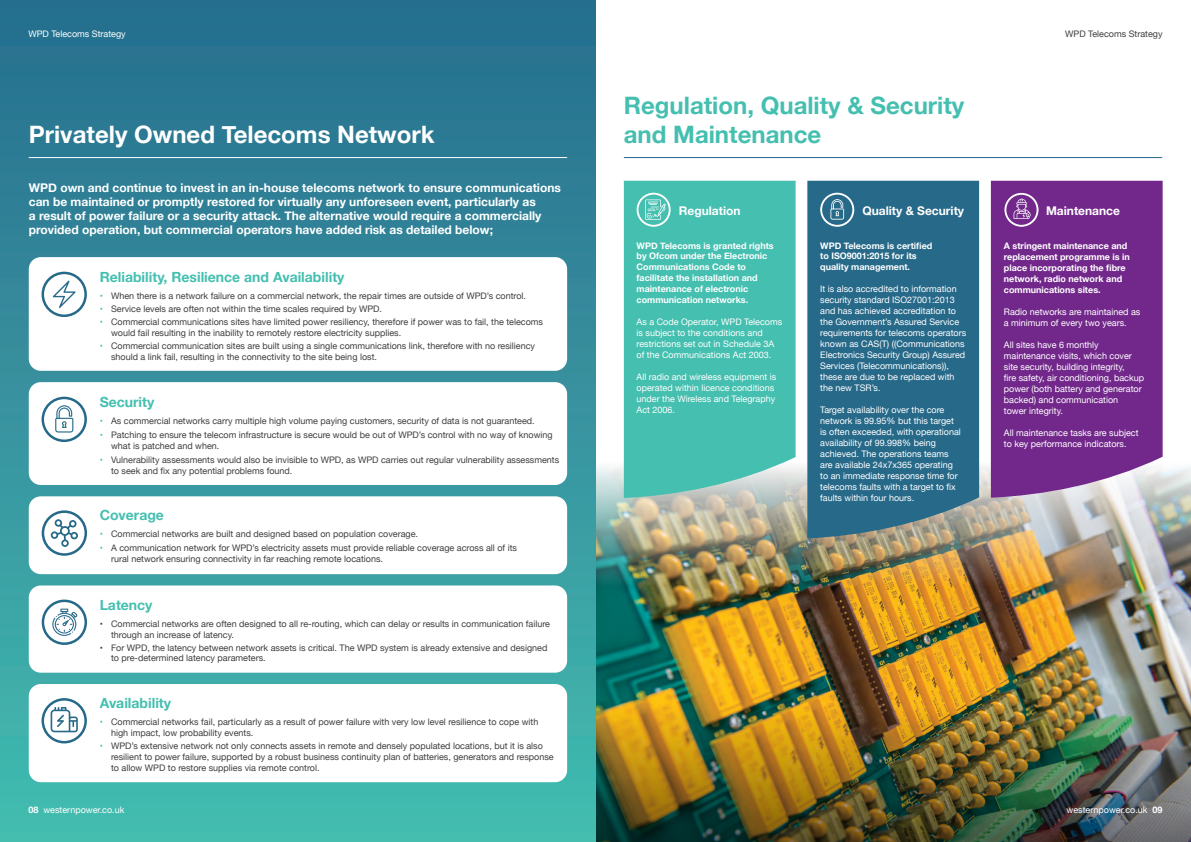
<style>
.page{position:relative;width:1191px;height:842px;background:#fff}
.page>*{position:absolute;margin:0;border:0;box-sizing:border-box;transform-origin:0 0}
.t1{font:700 24px/28.8px "Helvetica Neue";color:#44bfb0}
.t2{font:700 24px "Helvetica Neue";color:#fff}
.t3{font:700 14px "Helvetica Neue";color:#44bfb0}
.t4{font:700 12px/14px "Helvetica Neue";color:#fff}
.t5{font:9px/11px "Helvetica Neue";color:#3e3e3f}
.t6{font:9px/11px "Helvetica Neue";color:#fff}
.t7{font:700 9px/10.8px "Helvetica Neue";color:#fff}
.s1{color:#44bfb0}
.s2{font-weight:700}
</style>
<div class="page">
<img style="left:595px;top:585px;width:596px;height:122px">
<img style="left:595px;top:707px;width:596px;height:135px">
<img style="left:595px;top:461px;width:596px;height:124px">
<div style="left:0;top:0;width:595px;height:842px;background:linear-gradient(to bottom,#286d8e,#46bdb1)"></div>
<hr style="left:29px;top:157px;width:538px;height:1px;background:#fff">
<hr style="left:624px;top:157px;width:538px;height:1px;background:#266989">
<div style="left:29px;top:257px;width:538px;height:114px;background:#fff;border-radius:12px"></div>
<div style="left:29px;top:382px;width:538px;height:103px;background:#fff;border-radius:12px"></div>
<div style="left:29px;top:496px;width:538px;height:78px;background:#fff;border-radius:12px"></div>
<div style="left:29px;top:585px;width:538px;height:88px;background:#fff;border-radius:12px"></div>
<div style="left:29px;top:684px;width:538px;height:98px;background:#fff;border-radius:12px"></div>
<div style="left:624px;top:181px;width:171px;height:317px;background:#44bfb0"></div>
<div style="left:807px;top:181px;width:172px;height:357px;background:#266989"></div>
<div style="left:991px;top:181px;width:171px;height:317px;background:#72288b"></div>
<svg style="left:42px;top:272px;width:45px;height:45px"></svg>
<svg style="left:42px;top:397px;width:45px;height:45px"></svg>
<svg style="left:42px;top:510px;width:45px;height:46px"></svg>
<svg style="left:42px;top:600px;width:45px;height:45px"></svg>
<svg style="left:42px;top:698px;width:45px;height:45px"></svg>
<svg style="left:820px;top:193px;width:34px;height:34px"></svg>
<svg style="left:636px;top:193px;width:34px;height:34px"></svg>
<svg style="left:1004px;top:193px;width:34px;height:34px"></svg>
<p class="t6" style="left:28px;top:29px;width:99px">WPD Telecoms Strategy</p>
<p class="t2" style="left:29px;top:115px;width:407px">Privately Owned Telecoms Network</p>
<p class="t4" style="left:29px;top:181px;width:533px">WPD own and continue to invest in an in-house telecoms network to ensure communications can be maintained or promptly restored for virtually any unforeseen event, particularly as<br>a result of power failure or a security attack. The alternative would require a commercially provided operation, but commercial operators have added risk as detailed below;</p>
<p class="t3" style="left:100px;top:266px;width:246px">Reliability, Resilience and Availability</p>
<p class="t5" style="left:100px;top:290px;width:428px"><span class="s1">•</span> When there is a network failure on a commercial network, the repair times are outside of WPD’s control.</p>
<p class="t5" style="left:100px;top:303px;width:284px"><span class="s1">•</span> Service levels are often not within the time scales required by WPD.</p>
<p class="t5" style="left:111px;top:316px;width:433px;text-indent:-11px"><span class="s1">•</span> Commercial communications sites have limited power resiliency, therefore if power was to fail, the telecoms would fail resulting in the inability to remotely restore electricity supplies.</p>
<p class="t5" style="left:111px;top:340px;width:425px;text-indent:-11px"><span class="s1">•</span> Commercial communication sites are built using a single communications link, therefore with no resiliency should a link fail, resulting in the connectivity to the site being lost.</p>
<p class="t3" style="left:100px;top:391px;width:56px">Security</p>
<p class="t5" style="left:100px;top:415px;width:436px"><span class="s1">•</span> As commercial networks carry multiple high volume paying customers, security of data is not guaranteed.</p>
<p class="t5" style="left:111px;top:429px;width:443px;text-indent:-11px"><span class="s1">•</span> Patching to ensure the telecom infrastructure is secure would be out of WPD’s control with no way of knowing what is patched and when.</p>
<p class="t5" style="left:111px;top:454px;width:450px;text-indent:-11px"><span class="s1">•</span> Vulnerability assessments would also be invisible to WPD, as WPD carries out regular vulnerability assessments to seek and fix any potential problems found.</p>
<p class="t3" style="left:100px;top:504px;width:66px">Coverage</p>
<p class="t5" style="left:100px;top:529px;width:320px"><span class="s1">•</span> Commercial networks are built and designed based on population coverage.</p>
<p class="t5" style="left:111px;top:543px;width:407px;text-indent:-11px"><span class="s1">•</span> A communication network for WPD’s electricity assets must provide reliable coverage across all of its rural network ensuring connectivity in far reaching remote locations.</p>
<p class="t3" style="left:100px;top:593px;width:54px">Latency</p>
<p class="t5" style="left:111px;top:618px;width:440px;text-indent:-11px">• Commercial networks are often designed to all re-routing, which can delay or results in communication failure through an increase of latency.</p>
<p class="t5" style="left:111px;top:642px;width:438px;text-indent:-11px">• For WPD, the latency between network assets is critical. The WPD system is already extensive and designed to pre-determined latency parameters.</p>
<p class="t3" style="left:100px;top:692px;width:73px">Availability</p>
<p class="t5" style="left:111px;top:717px;width:429px;text-indent:-11px"><span class="s1">•</span> Commercial networks fail, particularly as a result of power failure with very low level resilience to cope with high impact, low probability events.</p>
<p class="t5" style="left:111px;top:741px;width:444px;text-indent:-11px"><span class="s1">•</span> WPD’s extensive network not only connects assets in remote and densely populated locations, but it is also resilient to power failure, supported by a robust business continuity plan of batteries, generators and response to allow WPD to restore supplies via remote control.</p>
<p class="t6" style="left:28px;top:805px;width:98px"><span class="s2">08</span> westernpower.co.uk</p>
<p class="t1" style="left:624px;top:92px;width:342px">Regulation, Quality &amp; Security and Maintenance</p>
<p class="t5" style="left:1065px;top:29px;width:99px">WPD Telecoms Strategy</p>
<p class="t4" style="left:679px;top:204px;width:63px">Regulation</p>
<p class="t4" style="left:862px;top:204px;width:103px">Quality &amp; Security</p>
<p class="t4" style="left:1046px;top:204px;width:75px">Maintenance</p>
<p class="t7" style="left:636px;top:240px;width:139px">WPD Telecoms is granted rights by Ofcom under the Electronic<br>Communications Code to facilitate the installation and maintenance of electronic communication networks.</p>
<p class="t6" style="left:636px;top:316px;width:147px">As a Code Operator, WPD Telecoms is subject to the conditions and restrictions set out in Schedule 3A of the Communications Act 2003.</p>
<p class="t6" style="left:636px;top:371px;width:141px">All radio and wireless equipment is operated within licence conditions under the Wireless and Telegraphy<br>Act 2006.</p>
<p class="t7" style="left:820px;top:240px;width:114px">WPD Telecoms is certified</p>
<p class="t7" style="left:820px;top:251px;width:98px">to ISO9001:2015 for its</p>
<p class="t7" style="left:820px;top:262px;width:91px">quality management.</p>
<p class="t6" style="left:820px;top:284px;width:147px">It is also accredited to information security standard ISO27001:2013 and has achieved accreditation to the Government’s Assured Service requirements for telecoms operators known as CAS(T) ((Communications Electronics Security Group) Assured Services (Telecommunications)), these are due to be replaced with the new TSR’s.</p>
<p class="t6" style="left:820px;top:405px;width:142px">Target availability over the core network is 99.95% but this target is often exceeded, with operational availability of 99.998% being achieved. The operations teams are available 24x7x365 operating to an immediate response time for telecoms faults with a target to fix faults within four hours.</p>
<p class="t7" style="left:1003px;top:240px;width:127px">A stringent maintenance and replacement programme is in place incorporating the fibre network, radio network and communications sites.</p>
<p class="t6" style="left:1003px;top:306px;width:138px">Radio networks are maintained as</p>
<p class="t6" style="left:1003px;top:317px;width:124px">a minimum of every two years.</p>
<p class="t6" style="left:1003px;top:339px;width:130px">All sites have 6 monthly maintenance visits, which cover</p>
<p class="t6" style="left:1003px;top:361px;width:122px">site security, building integrity,</p>
<p class="t6" style="left:1003px;top:372px;width:142px">fire safety, air conditioning, backup power (both battery and generator backed) and communication</p>
<p class="t6" style="left:1003px;top:405px;width:61px">tower integrity.</p>
<p class="t6" style="left:1003px;top:427px;width:136px">All maintenance tasks are subject</p>
<p class="t6" style="left:1003px;top:438px;width:124px">to key performance indicators.</p>
<p class="t6" style="left:1066px;top:805px;width:98px">westernpower.co.uk <span class="s2">09</span></p>
</div>
